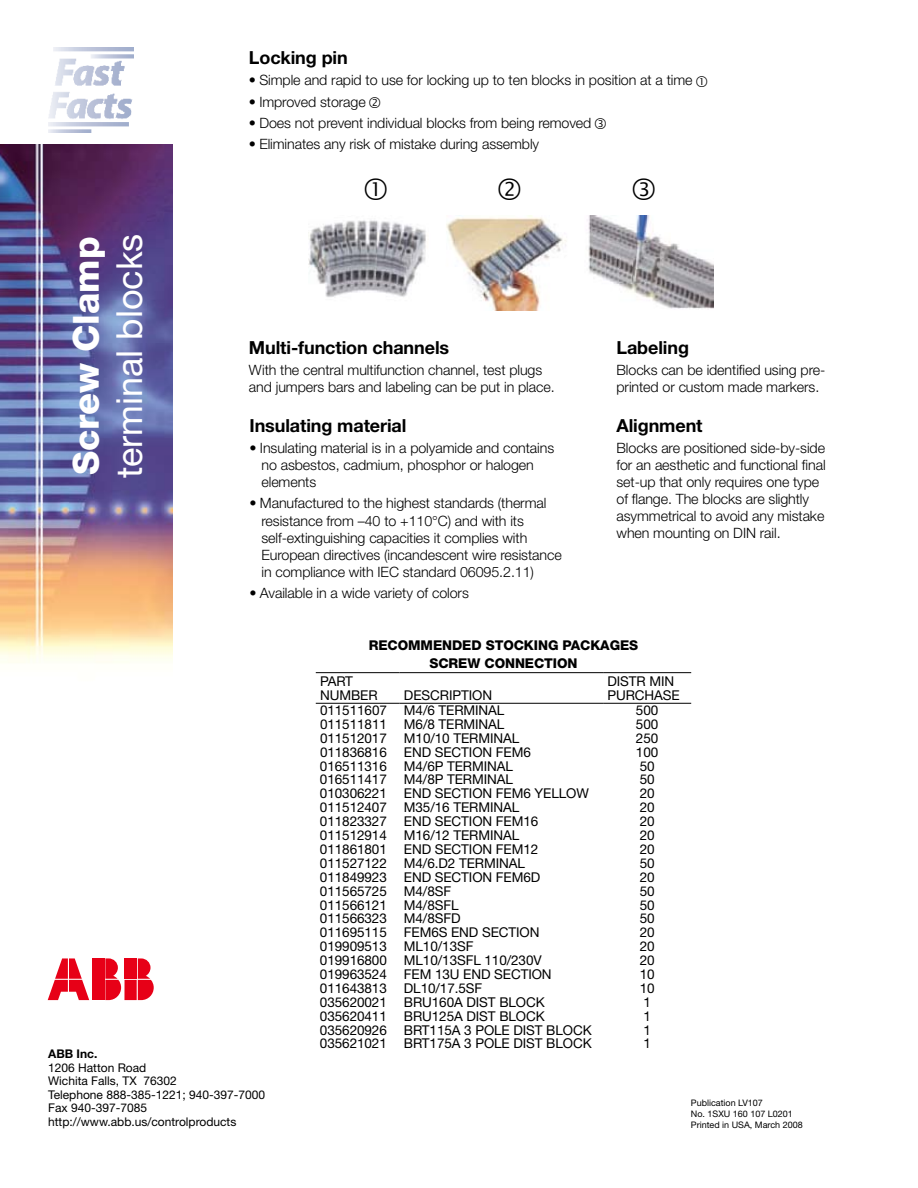
<style>
.page{position:relative;width:918px;height:1188px;background:#fff}
.page>*{position:absolute;margin:0;border:0;box-sizing:border-box;transform-origin:0 0}
.t1{font:36px "Helvetica Neue LT Std";color:#fff}
.t2{font:800 36px "Helvetica Neue LT Std";color:#fff}
.t3{font:30px "ABB";color:#000}
.t4{font:700 18px "Helvetica Neue LT Std";letter-spacing:-.005em;color:#000}
.t5{font:300 14.25px/17.1px "Helvetica Neue LT Std";letter-spacing:-.005em;color:#000}
.t6{font:13.5px/13.5px "Helvetica Neue LT Std";letter-spacing:-.005em;color:#000}
.t7{font:800 13.5px/18.1px "Helvetica Neue LT Std";letter-spacing:-.005em;color:#000;text-align:center}
.t8{font:12px/13.5px "Helvetica Neue LT Std";color:#000}
.t9{font:700 12px "Helvetica Neue LT Std";color:#000}
.t10{font:9px/10.8px "Helvetica Neue LT Std";color:#000}
.s1{font-family:"ABB";font-weight:400;font-size:15px}
</style>
<div class="page">
<img style="left:49px;top:48px;width:85px;height:85px">
<svg style="left:48px;top:958px;width:41px;height:42px"></svg>
<svg style="left:105px;top:958px;width:16px;height:42px"></svg>
<div style="left:124px;top:980px;width:13px;height:20px;background:#e70017"></div>
<svg style="left:138px;top:958px;width:16px;height:42px"></svg>
<div style="left:125px;top:958px;width:12px;height:21px;background:#e70017"></div>
<div style="left:92px;top:958px;width:12px;height:21px;background:#e70017"></div>
<div style="left:92px;top:980px;width:12px;height:20px;background:#e70017"></div>
<img style="left:0;top:145px;width:173px;height:518px">
<hr style="left:316px;top:672px;width:84px;height:1px;background:#000">
<hr style="left:400px;top:672px;width:203px;height:1px;background:#000">
<hr style="left:603px;top:672px;width:88px;height:1px;background:#000">
<hr style="left:316px;top:703px;width:84px;height:1px;background:#000">
<hr style="left:400px;top:703px;width:203px;height:1px;background:#000">
<hr style="left:603px;top:703px;width:88px;height:1px;background:#000">
<img style="left:309px;top:215px;width:405px;height:95px">
<p class="t4" style="left:249px;top:46px;width:100px">Locking pin</p>
<p class="t5" style="left:249px;top:71px;width:461px">• Simple and rapid to use for locking up to ten blocks in position at a time <span class="s1">1</span></p>
<p class="t5" style="left:249px;top:93px;width:134px">• Improved storage <span class="s1">2</span></p>
<p class="t5" style="left:249px;top:114px;width:360px">• Does not prevent individual blocks from being removed <span class="s1">3</span></p>
<p class="t5" style="left:249px;top:135px;width:292px">• Eliminates any risk of mistake during assembly</p>
<h1 class="t2" style="left:65px;top:475px;width:240px;rotate:-90deg">Screw Clamp</h1>
<h1 class="t1" style="left:108px;top:478px;width:246px;rotate:-90deg">terminal blocks</h1>
<h2 class="t3" style="left:363px;top:173px;width:28px">1</h2>
<h2 class="t3" style="left:496px;top:173px;width:28px">2</h2>
<h2 class="t3" style="left:631px;top:173px;width:28px">3</h2>
<p class="t4" style="left:249px;top:336px;width:202px">Multi-function channels</p>
<p class="t5" style="left:249px;top:361px;width:307px">With the central multifunction channel, test plugs and jumpers bars and labeling can be put in place.</p>
<p class="t4" style="left:249px;top:414px;width:158px">Insulating material</p>
<p class="t5" style="left:261px;top:439px;width:294px;text-indent:-12px">• Insulating material is in a polyamide and contains no asbestos, cadmium, phosphor or halogen elements</p>
<p class="t5" style="left:261px;top:495px;width:302px;text-indent:-12px">• Manufactured to the highest standards (thermal resistance from –40 to +110°C) and with its self-extinguishing capacities it complies with European directives (incandescent wire resistance in compliance with IEC standard 06095.2.11)</p>
<p class="t5" style="left:249px;top:584px;width:221px">• Available in a wide variety of colors</p>
<p class="t4" style="left:617px;top:336px;width:74px">Labeling</p>
<p class="t5" style="left:617px;top:361px;width:210px">Blocks can be identified using pre&shy;printed or custom made markers.</p>
<p class="t4" style="left:617px;top:414px;width:88px">Alignment</p>
<p class="t5" style="left:617px;top:439px;width:211px">Blocks are positioned side-by-side for an aesthetic and functional final set-up that only requires one type of flange. The blocks are slightly asymmetrical to avoid any mistake when mounting on DIN rail.</p>
<p class="t7" style="left:369px;top:636px;width:271px">RECOMMENDED STOCKING PACKAGES<br>SCREW CONNECTION</p>
<p class="t6" style="left:320px;top:674px;width:59px">PART<br>NUMBER</p>
<p class="t6" style="left:607px;top:674px;width:74px">DISTR MIN<br>PURCHASE</p>
<p class="t6" style="left:404px;top:688px;width:90px">DESCRIPTION</p>
<p class="t9" style="left:48px;top:1047px;width:51px">ABB Inc.</p>
<p class="t8" style="left:48px;top:1061px;width:219px">1206 Hatton Road<br>Wichita Falls, TX 76302<br>Telephone 888-385-1221; 940-397-7000<br>Fax 940-397-7085 http://www.abb.us/controlproducts</p>
<p class="t6" style="left:320px;top:703px;width:68px">011511607</p>
<p class="t6" style="left:404px;top:703px;width:102px">M4/6 TERMINAL</p>
<p class="t6" style="left:636px;top:703px;width:24px">500</p>
<p class="t6" style="left:320px;top:717px;width:68px">011511811</p>
<p class="t6" style="left:404px;top:717px;width:102px">M6/8 TERMINAL</p>
<p class="t6" style="left:636px;top:717px;width:24px">500</p>
<p class="t6" style="left:320px;top:731px;width:68px">011512017</p>
<p class="t6" style="left:404px;top:731px;width:117px">M10/10 TERMINAL</p>
<p class="t6" style="left:636px;top:731px;width:24px">250</p>
<p class="t6" style="left:320px;top:745px;width:68px">011836816</p>
<p class="t6" style="left:404px;top:745px;width:129px">END SECTION FEM6</p>
<p class="t6" style="left:636px;top:745px;width:24px">100</p>
<p class="t6" style="left:320px;top:759px;width:68px">016511316</p>
<p class="t6" style="left:404px;top:759px;width:111px">M4/6P TERMINAL</p>
<p class="t6" style="left:640px;top:759px;width:16px">50</p>
<p class="t6" style="left:320px;top:773px;width:68px">016511417</p>
<p class="t6" style="left:404px;top:773px;width:111px">M4/8P TERMINAL</p>
<p class="t6" style="left:640px;top:773px;width:16px">50</p>
<p class="t6" style="left:320px;top:787px;width:68px">010306221</p>
<p class="t6" style="left:404px;top:787px;width:187px">END SECTION FEM6 YELLOW</p>
<p class="t6" style="left:640px;top:787px;width:16px">20</p>
<p class="t6" style="left:320px;top:801px;width:68px">011512407</p>
<p class="t6" style="left:404px;top:801px;width:117px">M35/16 TERMINAL</p>
<p class="t6" style="left:640px;top:801px;width:16px">20</p>
<p class="t6" style="left:320px;top:814px;width:68px">011823327</p>
<p class="t6" style="left:404px;top:814px;width:136px">END SECTION FEM16</p>
<p class="t6" style="left:640px;top:814px;width:16px">20</p>
<p class="t6" style="left:320px;top:828px;width:68px">011512914</p>
<p class="t6" style="left:404px;top:828px;width:117px">M16/12 TERMINAL</p>
<p class="t6" style="left:640px;top:828px;width:16px">20</p>
<p class="t6" style="left:320px;top:842px;width:68px">011861801</p>
<p class="t6" style="left:404px;top:842px;width:136px">END SECTION FEM12</p>
<p class="t6" style="left:640px;top:842px;width:16px">20</p>
<p class="t6" style="left:320px;top:856px;width:68px">011527122</p>
<p class="t6" style="left:404px;top:856px;width:123px">M4/6.D2 TERMINAL</p>
<p class="t6" style="left:640px;top:856px;width:16px">50</p>
<p class="t6" style="left:320px;top:870px;width:68px">011849923</p>
<p class="t6" style="left:404px;top:870px;width:138px">END SECTION FEM6D</p>
<p class="t6" style="left:640px;top:870px;width:16px">20</p>
<p class="t6" style="left:320px;top:884px;width:68px">011565725</p>
<p class="t6" style="left:404px;top:884px;width:49px">M4/8SF</p>
<p class="t6" style="left:640px;top:884px;width:16px">50</p>
<p class="t6" style="left:320px;top:898px;width:68px">011566121</p>
<p class="t6" style="left:404px;top:898px;width:56px">M4/8SFL</p>
<p class="t6" style="left:640px;top:898px;width:16px">50</p>
<p class="t6" style="left:320px;top:912px;width:68px">011566323</p>
<p class="t6" style="left:404px;top:912px;width:58px">M4/8SFD</p>
<p class="t6" style="left:640px;top:912px;width:16px">50</p>
<p class="t6" style="left:320px;top:926px;width:68px">011695115</p>
<p class="t6" style="left:404px;top:926px;width:137px">FEM6S END SECTION</p>
<p class="t6" style="left:640px;top:926px;width:16px">20</p>
<p class="t6" style="left:320px;top:939px;width:68px">019909513</p>
<p class="t6" style="left:404px;top:939px;width:71px">ML10/13SF</p>
<p class="t6" style="left:640px;top:939px;width:16px">20</p>
<p class="t6" style="left:320px;top:953px;width:68px">019916800</p>
<p class="t6" style="left:404px;top:953px;width:139px">ML10/13SFL 110/230V</p>
<p class="t6" style="left:640px;top:953px;width:16px">20</p>
<p class="t6" style="left:320px;top:967px;width:68px">019963524</p>
<p class="t6" style="left:404px;top:967px;width:149px">FEM 13U END SECTION</p>
<p class="t6" style="left:640px;top:967px;width:16px">10</p>
<p class="t6" style="left:320px;top:981px;width:68px">011643813</p>
<p class="t6" style="left:404px;top:981px;width:80px">DL10/17.5SF</p>
<p class="t6" style="left:640px;top:981px;width:16px">10</p>
<p class="t6" style="left:320px;top:995px;width:68px">035620021</p>
<p class="t6" style="left:404px;top:995px;width:142px">BRU160A DIST BLOCK</p>
<p class="t6" style="left:643px;top:995px;width:9px">1</p>
<p class="t6" style="left:320px;top:1009px;width:68px">035620411</p>
<p class="t6" style="left:404px;top:1009px;width:142px">BRU125A DIST BLOCK</p>
<p class="t6" style="left:643px;top:1009px;width:9px">1</p>
<p class="t6" style="left:320px;top:1023px;width:68px">035620926</p>
<p class="t6" style="left:404px;top:1023px;width:189px">BRT115A 3 POLE DIST BLOCK</p>
<p class="t6" style="left:643px;top:1023px;width:9px">1</p>
<p class="t6" style="left:320px;top:1037px;width:68px">035621021</p>
<p class="t6" style="left:404px;top:1037px;width:189px">BRT175A 3 POLE DIST BLOCK</p>
<p class="t6" style="left:643px;top:1037px;width:9px">1</p>
<p class="t10" style="left:691px;top:1097px;width:113px">Publication LV107<br>No. 1SXU 160 107 L0201<br>Printed in USA, March 2008</p>
</div>
